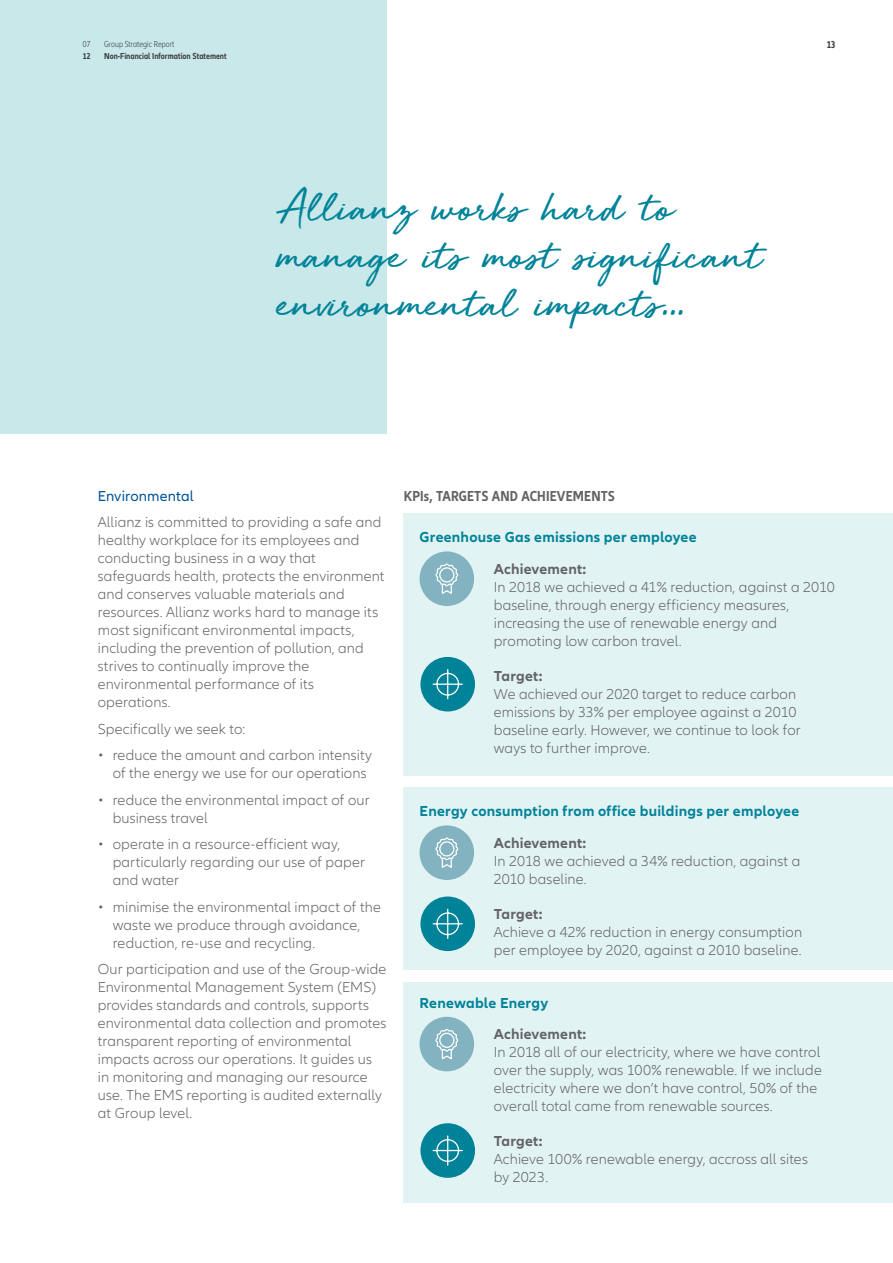
<style>
.page{position:relative;width:893px;height:1263px;background:#fff}
.page>*{position:absolute;margin:0;border:0;box-sizing:border-box;transform-origin:0 0}
.t1{font:48px/48px "Golden Plains";letter-spacing:.005em;color:#008398}
.t2{font:300 15px/18px "Allianz Neo";letter-spacing:.01em;color:#636366}
.t3{font:700 15px "Allianz Neo";letter-spacing:.015em;color:#008398}
.t4{font:700 15px "Allianz Neo";letter-spacing:.015em;color:#636366}
.t5{font:700 condensed 15px "Allianz Neo";letter-spacing:.01em;color:#636366}
.t6{font:15px "Allianz Neo";letter-spacing:.005em;color:#015399}
.t7{font:700 condensed 10.5px "Allianz Neo";color:#3e3e3f}
.t8{font:700 condensed 9px "Allianz Neo";color:#3e3e3f}
.t9{font:300 condensed 9px "Allianz Neo";color:#3e3e3f}
</style>
<div class="page">
<div style="left:0;top:0;width:386px;height:434px;background:#c8e8ea"></div>
<div style="left:404px;top:513px;width:489px;height:263px;background:#e2f3f4"></div>
<div style="left:420px;top:657px;width:55px;height:54px;background:#008398;border-radius:50%"></div>
<svg style="left:432px;top:669px;width:31px;height:31px"></svg>
<div style="left:420px;top:551px;width:54px;height:55px;background:#83b2c1;border-radius:50%"></div>
<svg style="left:435px;top:563px;width:24px;height:31px"></svg>
<div style="left:404px;top:982px;width:489px;height:221px;background:#e2f3f4"></div>
<div style="left:420px;top:1123px;width:55px;height:55px;background:#008398;border-radius:50%"></div>
<svg style="left:432px;top:1135px;width:31px;height:31px"></svg>
<div style="left:420px;top:1017px;width:54px;height:54px;background:#83b2c1;border-radius:50%"></div>
<svg style="left:435px;top:1029px;width:24px;height:31px"></svg>
<div style="left:404px;top:787px;width:489px;height:182px;background:#e2f3f4"></div>
<div style="left:420px;top:896px;width:55px;height:55px;background:#008398;border-radius:50%"></div>
<svg style="left:432px;top:908px;width:31px;height:31px"></svg>
<div style="left:420px;top:825px;width:54px;height:55px;background:#83b2c1;border-radius:50%"></div>
<svg style="left:435px;top:837px;width:24px;height:31px"></svg>
<p class="t9" style="left:83px;top:39px;width:9px">07</p>
<p class="t9" style="left:104px;top:39px;width:72px">Group Strategic Report</p>
<p class="t7" style="left:827px;top:38px;width:10px">13</p>
<p class="t8" style="left:83px;top:50px;width:9px">12</p>
<p class="t8" style="left:104px;top:50px;width:124px">Non-Financial Information Statement</p>
<h1 class="t1" style="left:276px;top:184px;width:487px">Allianz works hard to manage its most significant environmental impacts...</h1>
<p class="t6" style="left:98px;top:487px;width:97px">Environmental</p>
<p class="t2" style="left:98px;top:513px;width:288px">Allianz is committed to providing a safe and healthy workplace for its employees and conducting business in a way that safeguards health, protects the environment and conserves valuable materials and resources. Allianz works hard to manage its most significant environmental impacts, including the prevention of pollution, and strives to continually improve the environmental performance of its operations.</p>
<p class="t2" style="left:98px;top:720px;width:149px">Specifically we seek to:</p>
<p class="t2" style="left:113px;top:746px;width:261px;text-indent:-15px">• reduce the amount and carbon intensity of the energy we use for our operations</p>
<p class="t2" style="left:113px;top:791px;width:258px;text-indent:-15px">• reduce the environmental impact of our business travel</p>
<p class="t2" style="left:113px;top:835px;width:254px;text-indent:-15px">• operate in a resource-efficient way, particularly regarding our use of paper and water</p>
<p class="t2" style="left:113px;top:898px;width:270px;text-indent:-15px">• minimise the environmental impact of the waste we produce through avoidance, reduction, re-use and recycling.</p>
<p class="t2" style="left:98px;top:960px;width:290px">Our participation and use of the Group-wide Environmental Management System (EMS) provides standards and controls, supports environmental data collection and promotes transparent reporting of environmental impacts across our operations. It guides us in monitoring and managing our resource use. The EMS reporting is audited externally at Group level.</p>
<p class="t5" style="left:404px;top:487px;width:212px">KPIs, TARGETS AND ACHIEVEMENTS</p>
<p class="t3" style="left:420px;top:528px;width:279px">Greenhouse Gas emissions per employee</p>
<p class="t4" style="left:494px;top:560px;width:94px">Achievement:</p>
<p class="t2" style="left:494px;top:578px;width:342px">In 2018 we achieved a 41% reduction, against a 2010 baseline, through energy efficiency measures, increasing the use of renewable energy and promoting low carbon travel.</p>
<p class="t4" style="left:494px;top:667px;width:50px">Target:</p>
<p class="t2" style="left:494px;top:685px;width:308px">We achieved our 2020 target to reduce carbon emissions by 33% per employee against a 2010 baseline early. However, we continue to look for ways to further improve.</p>
<p class="t3" style="left:420px;top:802px;width:381px">Energy consumption from office buildings per employee</p>
<p class="t4" style="left:494px;top:834px;width:94px">Achievement:</p>
<p class="t2" style="left:494px;top:852px;width:308px">In 2018 we achieved a 34% reduction, against a<br>2010 baseline.</p>
<p class="t4" style="left:494px;top:905px;width:50px">Target:</p>
<p class="t2" style="left:494px;top:923px;width:310px">Achieve a 42% reduction in energy consumption per employee by 2020, against a 2010 baseline.</p>
<p class="t3" style="left:420px;top:994px;width:130px">Renewable Energy</p>
<p class="t4" style="left:494px;top:1025px;width:94px">Achievement:</p>
<p class="t2" style="left:494px;top:1044px;width:330px">In 2018 all of our electricity, where we have control over the supply, was 100% renewable. If we include electricity where we don’t have control, 50% of the overall total came from renewable sources.</p>
<p class="t4" style="left:494px;top:1132px;width:50px">Target:</p>
<p class="t2" style="left:494px;top:1151px;width:316px">Achieve 100% renewable energy, accross all sites by 2023.</p>
</div>
